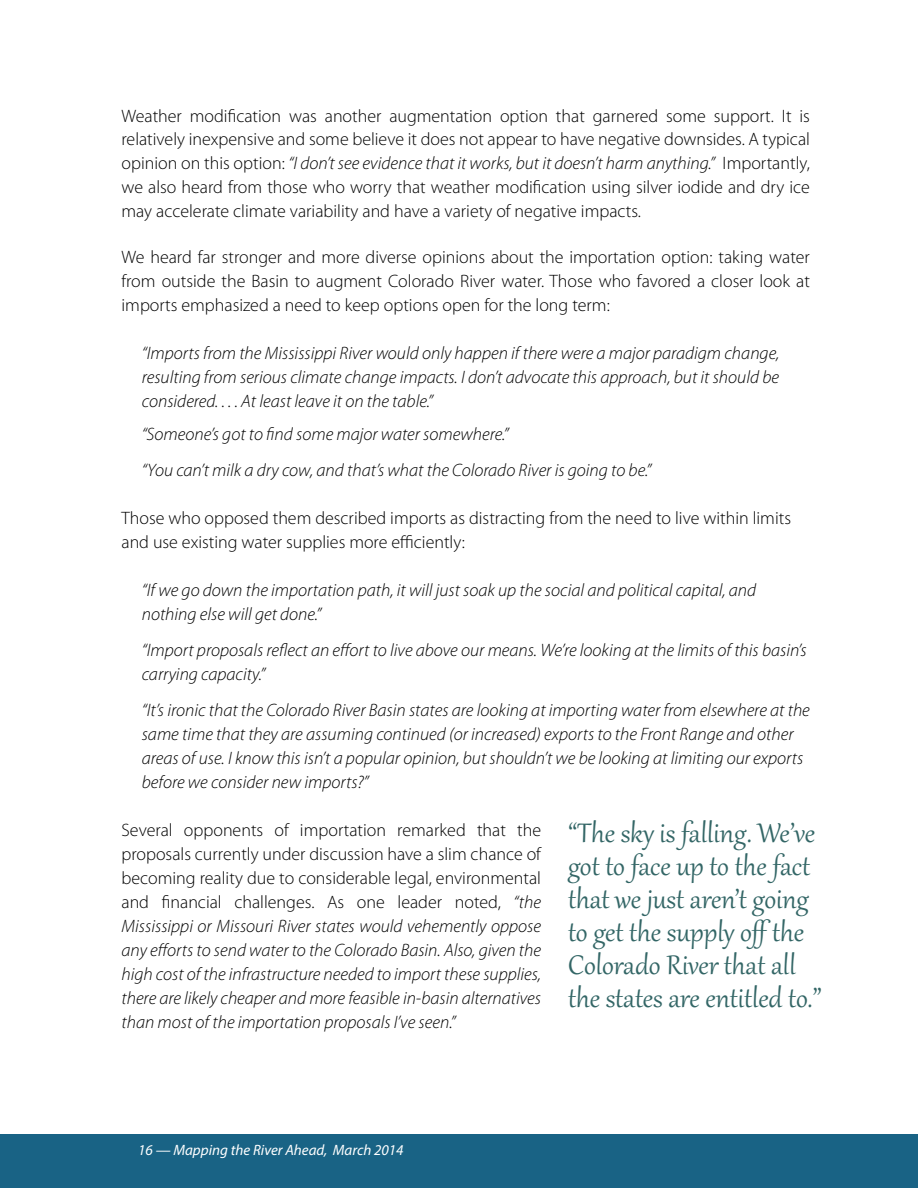
<style>
.page{position:relative;width:918px;height:1188px;background:#fff}
.page>*{position:absolute;margin:0;border:0;box-sizing:border-box;transform-origin:0 0}
.t1{font:33px/33px "Gabriola";color:#366}
.t2{font:italic 300 18px/24px "Myriad Pro";color:#000}
.t3{font:300 18px/24px "Myriad Pro";color:#000;text-align:justify}
.t4{font:italic 15px "Myriad Pro";color:#fff}
.s1{font-style:italic}
.s2{font-style:normal}
</style>
<div class="page">
<div style="left:0;top:1134px;width:918px;height:54px;background:#196385"></div>
<p class="t3" style="left:122px;top:103px;width:690px">Weather modification was another augmentation option that garnered some support. It is relatively inexpensive and some believe it does not appear to have negative downsides. A typical opinion on this option: <span class="s1">“I don’t see evidence that it works, but it doesn’t harm anything.”</span> Importantly, we also heard from those who worry that weather modification using silver iodide and dry ice may accelerate climate variability and have a variety of negative impacts.</p>
<p class="t3" style="left:122px;top:245px;width:690px">We heard far stronger and more diverse opinions about the importation option: taking water from outside the Basin to augment Colorado River water. Those who favored a closer look at imports emphasized a need to keep options open for the long term:</p>
<p class="t2" style="left:142px;top:341px;width:639px;text-align:justify">“Imports from the Mississippi River would only happen if there were a major paradigm change, resulting from serious climate change impacts. I don’t advocate this approach, but it should be considered. . . . At least leave it on the table.”</p>
<p class="t2" style="left:142px;top:416px;width:511px;line-height:36px">“Someone’s got to find some major water somewhere.”<br>“You can’t milk a dry cow, and that’s what the Colorado River is going to be.”</p>
<p class="t3" style="left:122px;top:506px;width:671px">Those who opposed them described imports as distracting from the need to live within limits and use existing water supplies more efficiently:</p>
<p class="t2" style="left:142px;top:578px;width:616px">“If we go down the importation path, it will just soak up the social and political capital, and nothing else will get done.”</p>
<p class="t2" style="left:142px;top:638px;width:666px">“Import proposals reflect an effort to live above our means. We’re looking at the limits of this basin’s carrying capacity.”</p>
<p class="t2" style="left:142px;top:698px;width:670px">“It’s ironic that the Colorado River Basin states are looking at importing water from elsewhere at the same time that they are assuming continued (or increased) exports to the Front Range and other areas of use. I know this isn’t a popular opinion, but shouldn’t we be looking at limiting our exports before we consider new imports?”</p>
<p class="t2" style="left:122px;top:818px;width:421px;text-align:justify"><span class="s2">Several opponents of importation remarked that the proposals currently under discussion have a slim chance of becoming reality due to considerable legal, environmental and financial challenges. As one leader noted,</span> “the Mississippi or Missouri River states would vehemently oppose any efforts to send water to the Colorado Basin. Also, given the high cost of the infrastructure needed to import these supplies, there are likely cheaper and more feasible in-basin alternatives than most of the importation proposals I’ve seen.”</p>
<h1 class="t1" style="left:568px;top:814px;width:255px">“The sky is falling. We’ve got to face up to the fact that we just aren’t going to get the supply offthe<br>Colorado River that all the states are entitled to.”</h1>
<p class="t4" style="left:138px;top:1140px;width:267px">16 — Mapping the River Ahead, March 2014</p>
</div>
